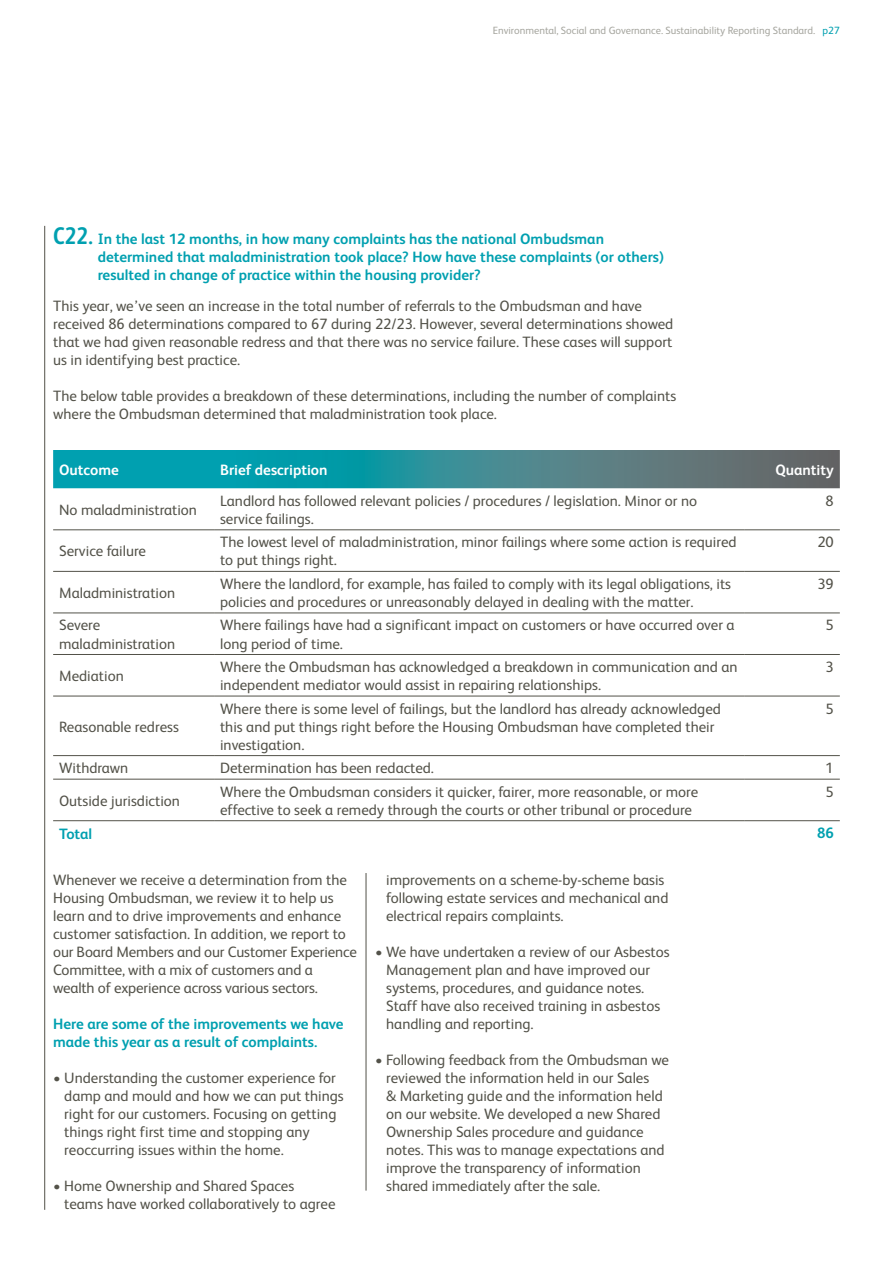
<style>
.page{position:relative;width:893px;height:1263px;background:#fff}
.page>*{position:absolute;margin:0;border:0;box-sizing:border-box;transform-origin:0 0}
.t1{font:15px/18px "FS Albert";color:#535249}
.t2{font:700 15px/18px "FS Albert";color:#00a0b0}
.t3{font:700 15px "FS Albert";color:#fff}
.t4{font:10.5px "FS Albert";color:#a6a69f}
.s1{color:#00a0b0}
.s2{font-family:"FS Albert Pro Narrow";font-size:24px}
</style>
<div class="page">
<hr style="left:44px;top:226px;width:1px;height:984px;background:#535249">
<hr style="left:366px;top:873px;width:1px;height:317px;background:#535249">
<svg style="left:53px;top:450px;width:787px;height:38px;background:#308b94"></svg>
<hr style="left:53px;top:529px;width:161px;height:1px;background:#535249">
<hr style="left:214px;top:529px;width:530px;height:1px;background:#535249">
<hr style="left:744px;top:529px;width:96px;height:1px;background:#535249">
<hr style="left:53px;top:571px;width:161px;height:1px;background:#535249">
<hr style="left:214px;top:571px;width:530px;height:1px;background:#535249">
<hr style="left:744px;top:571px;width:96px;height:1px;background:#535249">
<hr style="left:53px;top:612px;width:161px;height:1px;background:#535249">
<hr style="left:214px;top:612px;width:530px;height:1px;background:#535249">
<hr style="left:744px;top:612px;width:96px;height:1px;background:#535249">
<hr style="left:53px;top:654px;width:161px;height:1px;background:#535249">
<hr style="left:214px;top:654px;width:530px;height:1px;background:#535249">
<hr style="left:744px;top:654px;width:96px;height:1px;background:#535249">
<hr style="left:53px;top:696px;width:161px;height:1px;background:#535249">
<hr style="left:214px;top:696px;width:530px;height:1px;background:#535249">
<hr style="left:744px;top:696px;width:96px;height:1px;background:#535249">
<hr style="left:53px;top:755px;width:161px;height:1px;background:#535249">
<hr style="left:214px;top:755px;width:530px;height:1px;background:#535249">
<hr style="left:744px;top:755px;width:96px;height:1px;background:#535249">
<hr style="left:53px;top:779px;width:161px;height:1px;background:#535249">
<hr style="left:214px;top:779px;width:530px;height:1px;background:#535249">
<hr style="left:744px;top:779px;width:96px;height:1px;background:#535249">
<hr style="left:53px;top:820px;width:161px;height:1px;background:#535249">
<hr style="left:214px;top:820px;width:530px;height:1px;background:#535249">
<hr style="left:744px;top:820px;width:96px;height:1px;background:#535249">
<p class="t4" style="left:493px;top:23px;width:349px">Environmental, Social and Governance. Sustainability Reporting Standard. <span class="s1">p27</span></p>
<p class="t2" style="left:98px;top:230px;width:568px;text-indent:-45px"><span class="s2">C22.</span> In the last 12 months, in how many complaints has the national Ombudsman determined that maladministration took place? How have these complaints (or others) resulted in change of practice within the housing provider?</p>
<p class="t1" style="left:53px;top:296px;width:622px">This year, we’ve seen an increase in the total number of referrals to the Ombudsman and have received 86 determinations compared to 67 during 22/23. However, several determinations showed that we had given reasonable redress and that there was no service failure. These cases will support us in identifying best practice.</p>
<p class="t1" style="left:53px;top:386px;width:625px">The below table provides a breakdown of these determinations, including the number of complaints where the Ombudsman determined that maladministration took place.</p>
<p class="t3" style="left:59px;top:460px;width:61px">Outcome</p>
<p class="t3" style="left:220px;top:460px;width:109px">Brief description</p>
<p class="t3" style="left:775px;top:460px;width:60px">Quantity</p>
<p class="t1" style="left:59px;top:500px;width:139px">No maladministration</p>
<p class="t1" style="left:220px;top:491px;width:479px">Landlord has followed relevant policies / procedures / legislation. Minor or no service failings.</p>
<p class="t1" style="left:826px;top:491px;width:10px">8</p>
<p class="t1" style="left:59px;top:541px;width:88px">Service failure</p>
<p class="t1" style="left:220px;top:532px;width:518px">The lowest level of maladministration, minor failings where some action is required to put things right.</p>
<p class="t1" style="left:817px;top:532px;width:18px">20</p>
<p class="t1" style="left:59px;top:583px;width:118px">Maladministration</p>
<p class="t1" style="left:220px;top:574px;width:512px">Where the landlord, for example, has failed to comply with its legal obligations, its policies and procedures or unreasonably delayed in dealing with the matter.</p>
<p class="t1" style="left:817px;top:574px;width:18px">39</p>
<p class="t1" style="left:59px;top:616px;width:117px">Severe maladministration</p>
<p class="t1" style="left:220px;top:616px;width:516px">Where failings have had a significant impact on customers or have occurred over a long period of time.</p>
<p class="t1" style="left:826px;top:616px;width:10px">5</p>
<p class="t1" style="left:59px;top:666px;width:66px">Mediation</p>
<p class="t1" style="left:220px;top:657px;width:519px">Where the Ombudsman has acknowledged a breakdown in communication and an independent mediator would assist in repairing relationships.</p>
<p class="t1" style="left:826px;top:657px;width:10px">3</p>
<p class="t1" style="left:59px;top:717px;width:121px">Reasonable redress</p>
<p class="t1" style="left:220px;top:699px;width:502px">Where there is some level of failings, but the landlord has already acknowledged this and put things right before the Housing Ombudsman have completed their investigation.</p>
<p class="t1" style="left:826px;top:699px;width:10px">5</p>
<p class="t1" style="left:59px;top:758px;width:71px">Withdrawn</p>
<p class="t1" style="left:220px;top:758px;width:215px">Determination has been redacted.</p>
<p class="t1" style="left:826px;top:758px;width:10px">1</p>
<p class="t1" style="left:59px;top:791px;width:122px">Outside jurisdiction</p>
<p class="t1" style="left:220px;top:782px;width:480px">Where the Ombudsman considers it quicker, fairer, more reasonable, or more effective to seek a remedy through the courts or other tribunal or procedure</p>
<p class="t1" style="left:826px;top:782px;width:10px">5</p>
<p class="t2" style="left:59px;top:825px;width:35px">Total</p>
<p class="t2" style="left:817px;top:823px;width:18px">86</p>
<p class="t1" style="left:53px;top:870px;width:305px">Whenever we receive a determination from the Housing Ombudsman, we review it to help us learn and to drive improvements and enhance customer satisfaction. In addition, we report to our Board Members and our Customer Experience Committee, with a mix of customers and a wealth of experience across various sectors.</p>
<p class="t2" style="left:53px;top:1014px;width:292px">Here are some of the improvements we have made this year as a result of complaints.</p>
<p class="t1" style="left:64px;top:1068px;width:281px;text-indent:-11px">• Understanding the customer experience for damp and mould and how we can put things right for our customers. Focusing on getting things right first time and stopping any reoccurring issues within the home.</p>
<p class="t1" style="left:64px;top:1176px;width:273px;text-indent:-11px">• Home Ownership and Shared Spaces teams have worked collaboratively to agree</p>
<p class="t1" style="left:386px;top:870px;width:284px">improvements on a scheme-by-scheme basis following estate services and mechanical and electrical repairs complaints.</p>
<p class="t1" style="left:386px;top:942px;width:285px;text-indent:-11px">• We have undertaken a review of our Asbestos Management plan and have improved our systems, procedures, and guidance notes.<br>Staff have also received training in asbestos handling and reporting.</p>
<p class="t1" style="left:386px;top:1050px;width:284px;text-indent:-11px">• Following feedback from the Ombudsman we reviewed the information held in our Sales<br>&amp; Marketing guide and the information held on our website. We developed a new Shared Ownership Sales procedure and guidance notes. This was to manage expectations and improve the transparency of information shared immediately after the sale.</p>
</div>
